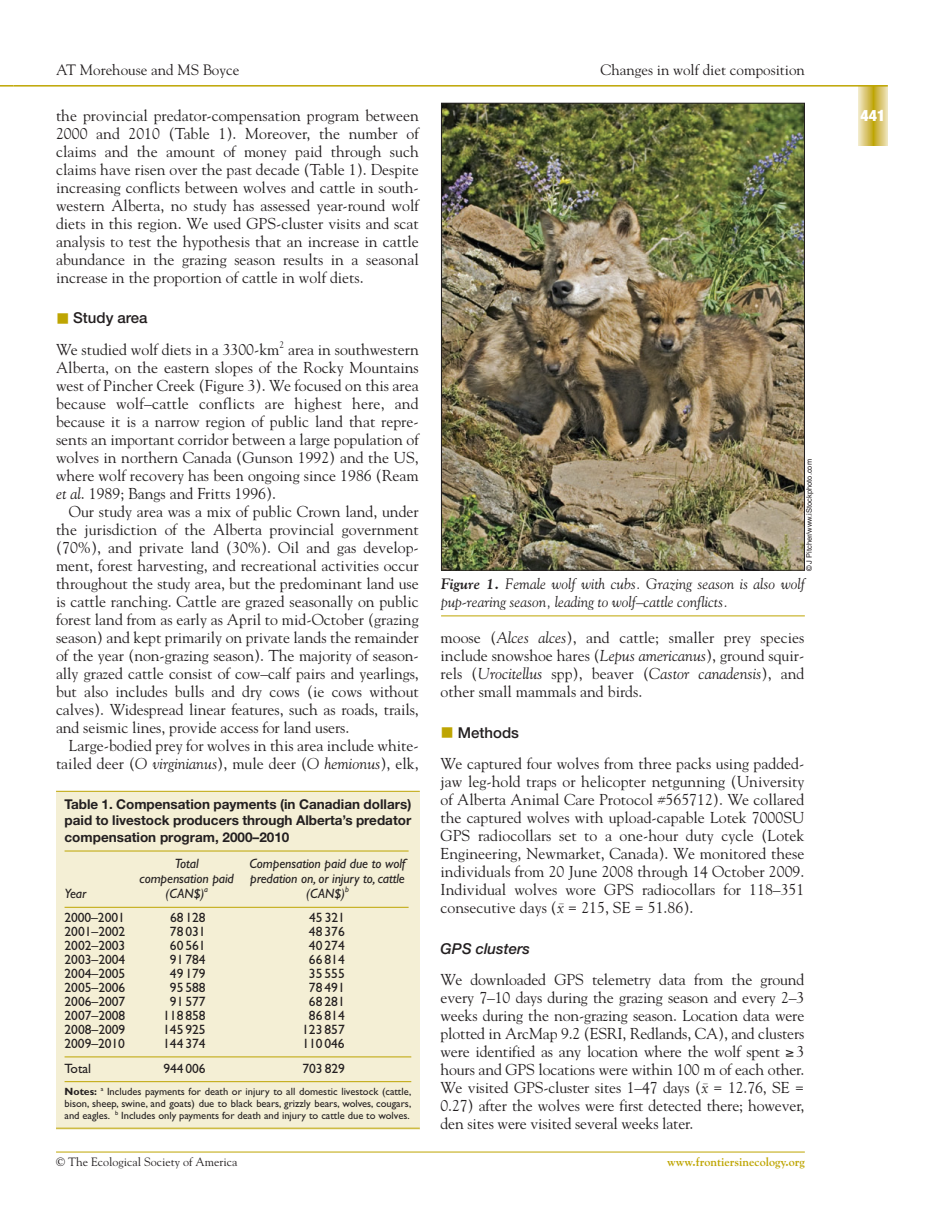
<style>
.page{position:relative;width:946px;height:1218px;background:#fff}
.page>*{position:absolute;margin:0;border:0;box-sizing:border-box;transform-origin:0 0}
.t1{font:15.75px/18px "Goudy";color:#231f20;text-align:justify}
.t2{font:900 condensed 15.75px "Helvetica Neue";color:#fff}
.t3{font:italic 15px/18px "Goudy";color:#231f20}
.t4{font:15px "Goudy";color:#231f20}
.t5{font:500 15px "Helvetica Neue";color:#231f20}
.t6{font:italic 500 15px "Helvetica Neue";color:#231f20}
.t7{font:13.5px "Gill Sans";color:#231f20}
.t8{font:700 13.5px/16.5px "Helvetica Neue";color:#231f20;text-align:justify}
.t9{font:italic 13.5px/15px "Gill Sans";letter-spacing:-.005em;color:#231f20;text-align:right}
.t10{font:12px "Goudy";color:#231f20}
.t11{font:700 12px "Goudy";color:#bea502}
.t12{font:10.5px/12px "Gill Sans";color:#231f20;text-align:justify}
.t13{font:700 10.5px "Gill Sans";color:#231f20}
.t14{font:9.45px "Goudy";color:#231f20}
.t15{font:italic 8.1px "Gill Sans";color:#231f20}
.t16{font:7.5px "Helvetica";color:#231f20}
.t17{font:6.3px "Gill Sans";color:#231f20}
.s1{color:#bea502}
.s2{font-style:italic}
.s3{font-weight:700}
</style>
<div class="page">
<svg style="left:858px;top:87px;width:29px;height:58px"></svg>
<hr style="left:14px;top:85px;width:873px;height:2px;background:#bea502">
<hr style="left:56px;top:1151px;width:748px;height:1px;background:#bea502">
<img style="left:443px;top:105px;width:359px;height:463px">
<hr style="left:441px;top:615px;width:363px;height:1px;background:#bea502">
<div style="left:56px;top:791px;width:364px;height:338px;background:#f4efd5"></div>
<hr style="left:56px;top:791px;width:364px;height:1px;background:#bea502">
<hr style="left:65px;top:850px;width:343px;height:1px;background:#bea502">
<hr style="left:65px;top:907px;width:343px;height:1px;background:#bea502">
<hr style="left:65px;top:1056px;width:346px;height:1px;background:#bea502">
<hr style="left:65px;top:1081px;width:346px;height:1px;background:#bea502">
<hr style="left:56px;top:1127px;width:364px;height:1px;background:#bea502">
<svg style="left:0;top:85px;width:14px;height:2px"></svg>
<p class="t4" style="left:56px;top:64px;width:185px">AT Morehouse and MS Boyce</p>
<p class="t4" style="left:600px;top:64px;width:206px">Changes in wolf diet composition</p>
<p class="t1" style="left:56px;top:108px;width:364px">the provincial predator-compensation program between 2000 and 2010 (Table 1). Moreover, the number of claims and the amount of money paid through such claims have risen over the past decade (Table 1). Despite increasing conflicts between wolves and cattle in south&shy;western Alberta, no study has assessed year-round wolf diets in this region. We used GPS-cluster visits and scat analysis to test the hypothesis that an increase in cattle abundance in the grazing season results in a seasonal increase in the proportion of cattle in wolf diets.</p>
<p class="t5" style="left:56px;top:313px;width:93px"><span class="s1">■</span> Study area</p>
<p class="t1" style="left:56px;top:342px;width:364px">We studied wolf diets in a 3300-km<sup>2</sup> area in southwestern Alberta, on the eastern slopes of the Rocky Mountains west of Pincher Creek (Figure 3). We focused on this area because wolf–cattle conflicts are highest here, and because it is a narrow region of public land that repre&shy;sents an important corridor between a large population of wolves in northern Canada (Gunson 1992) and the US, where wolf recovery has been ongoing since 1986 (Ream <span class="s2">et al</span>. 1989; Bangs and Fritts 1996).</p>
<p class="t1" style="left:56px;top:504px;width:364px;text-indent:13px">Our study area was a mix of public Crown land, under the jurisdiction of the Alberta provincial government (70%), and private land (30%). Oil and gas develop&shy;ment, forest harvesting, and recreational activities occur throughout the study area, but the predominant land use is cattle ranching. Cattle are grazed seasonally on public forest land from as early as April to mid-October (grazing season) and kept primarily on private lands the remainder of the year (non-grazing season). The majority of season&shy;ally grazed cattle consist of cow–calf pairs and yearlings, but also includes bulls and dry cows (ie cows without calves). Widespread linear features, such as roads, trails, and seismic lines, provide access for land users.</p>
<p class="t1" style="left:56px;top:738px;width:364px;text-align:right">Large-bodied prey for wolves in this area include white&shy;tailed deer (<span class="s2">O virginianus</span>), mule deer (<span class="s2">O hemionus</span>), elk,</p>
<p class="t8" style="left:65px;top:797px;width:348px">Table 1. Compensation payments (in Canadian dollars) paid to livestock producers through Alberta’s predator compensation program, 2000–2010</p>
<p class="t9" style="left:175px;top:858px;width:25px">Total</p>
<p class="t9" style="left:140px;top:858px;width:267px">Compensation paid due to wolf<br>compensation paid predation on, or injury to, cattle</p>
<p class="t9" style="left:65px;top:888px;width:23px">Year</p>
<p class="t9" style="left:165px;top:888px;width:40px">(CAN$)</p>
<p class="t15" style="left:204px;top:886px;width:5px">a</p>
<p class="t9" style="left:306px;top:888px;width:40px">(CAN$)</p>
<p class="t15" style="left:345px;top:886px;width:5px">b</p>
<p class="t7" style="left:65px;top:913px;width:62px">2000–2001</p>
<p class="t7" style="left:170px;top:913px;width:37px">68 128</p>
<p class="t7" style="left:309px;top:913px;width:37px">45 321</p>
<p class="t7" style="left:65px;top:927px;width:62px">2001–2002</p>
<p class="t7" style="left:170px;top:927px;width:37px">78 031</p>
<p class="t7" style="left:309px;top:927px;width:37px">48 376</p>
<p class="t7" style="left:65px;top:941px;width:62px">2002–2003</p>
<p class="t7" style="left:170px;top:941px;width:37px">60 561</p>
<p class="t7" style="left:309px;top:941px;width:37px">40 274</p>
<p class="t7" style="left:65px;top:955px;width:62px">2003–2004</p>
<p class="t7" style="left:170px;top:955px;width:37px">91 784</p>
<p class="t7" style="left:309px;top:955px;width:37px">66 814</p>
<p class="t7" style="left:65px;top:969px;width:62px">2004–2005</p>
<p class="t7" style="left:170px;top:969px;width:37px">49 179</p>
<p class="t7" style="left:309px;top:969px;width:37px">35 555</p>
<p class="t7" style="left:65px;top:983px;width:62px">2005–2006</p>
<p class="t7" style="left:170px;top:983px;width:37px">95 588</p>
<p class="t7" style="left:309px;top:983px;width:37px">78 491</p>
<p class="t7" style="left:65px;top:997px;width:62px">2006–2007</p>
<p class="t7" style="left:170px;top:997px;width:37px">91 577</p>
<p class="t7" style="left:309px;top:997px;width:37px">68 281</p>
<p class="t7" style="left:65px;top:1011px;width:62px">2007–2008</p>
<p class="t7" style="left:163px;top:1011px;width:44px">118 858</p>
<p class="t7" style="left:309px;top:1011px;width:37px">86 814</p>
<p class="t7" style="left:65px;top:1024px;width:62px">2008–2009</p>
<p class="t7" style="left:163px;top:1024px;width:44px">145 925</p>
<p class="t7" style="left:302px;top:1024px;width:44px">123 857</p>
<p class="t7" style="left:65px;top:1038px;width:62px">2009–2010</p>
<p class="t7" style="left:163px;top:1038px;width:44px">144 374</p>
<p class="t7" style="left:302px;top:1038px;width:44px">110 046</p>
<p class="t7" style="left:65px;top:1063px;width:28px">Total</p>
<p class="t7" style="left:163px;top:1063px;width:44px">944 006</p>
<p class="t7" style="left:302px;top:1063px;width:44px">703 829</p>
<p class="t13" style="left:65px;top:1088px;width:34px">Notes:</p>
<p class="t17" style="left:101px;top:1086px;width:4px">a</p>
<p class="t12" style="left:65px;top:1087px;width:348px;text-indent:42px">Includes payments for death or injury to all domestic livestock (cattle, bison, sheep, swine, and goats) due to black bears, grizzly bears, wolves, cougars, and eagles.</p>
<p class="t17" style="left:115px;top:1110px;width:5px">b</p>
<p class="t12" style="left:121px;top:1111px;width:290px">Includes only payments for death and injury to cattle due to wolves.</p>
<p class="t16" style="left:806px;top:571px;width:113px;rotate:-90deg">© J Pitcher/www.iStockphoto.com</p>
<p class="t3" style="left:441px;top:576px;width:365px"><span class="s3">Figure 1.</span> Female wolf with cubs. Grazing season is also wolf pup-rearing season, leading to wolf–cattle conflicts.</p>
<p class="t1" style="left:440px;top:630px;width:365px">moose (<span class="s2">Alces alces</span>), and cattle; smaller prey species include snowshoe hares (<span class="s2">Lepus americanus</span>), ground squir&shy;rels (<span class="s2">Urocitellus</span> spp), beaver (<span class="s2">Castor canadensis</span>), and other small mammals and birds.</p>
<p class="t5" style="left:440px;top:727px;width:80px"><span class="s1">■</span> Methods</p>
<p class="t1" style="left:440px;top:756px;width:365px">We captured four wolves from three packs using padded&shy;jaw leg-hold traps or helicopter netgunning (University of Alberta Animal Care Protocol #565712). We collared the captured wolves with upload-capable Lotek 7000SU GPS radiocollars set to a one-hour duty cycle (Lotek Engineering, Newmarket, Canada). We monitored these individuals from 20 June 2008 through 14 October 2009.<br>Individual wolves wore GPS radiocollars for 118–351 consecutive days (<span class="s2">x</span> = 215, SE = 51.86).</p>
<p class="t14" style="left:559px;top:899px;width:6px">–</p>
<p class="t6" style="left:440px;top:943px;width:91px">GPS clusters</p>
<p class="t1" style="left:440px;top:972px;width:365px">We downloaded GPS telemetry data from the ground every 7–10 days during the grazing season and every 2–3 weeks during the non-grazing season. Location data were plotted in ArcMap 9.2 (ESRI, Redlands, CA), and clusters were identified as any location where the wolf spent ≥ 3 hours and GPS locations were within 100 m of each other.<br>We visited GPS-cluster sites 1–47 days (<span class="s2">x</span></p>
<p class="t1" style="left:440px;top:1080px;width:365px;text-indent:262px"><sup>–</sup> = 12.76, SE = 0.27) after the wolves were first detected there; however, den sites were visited several weeks later.</p>
<p class="t10" style="left:56px;top:1157px;width:183px">© The Ecological Society of America</p>
<p class="t11" style="left:667px;top:1157px;width:139px">www.frontiersinecology.org</p>
<p class="t2" style="left:860px;top:110px;width:26px">441</p>
</div>
